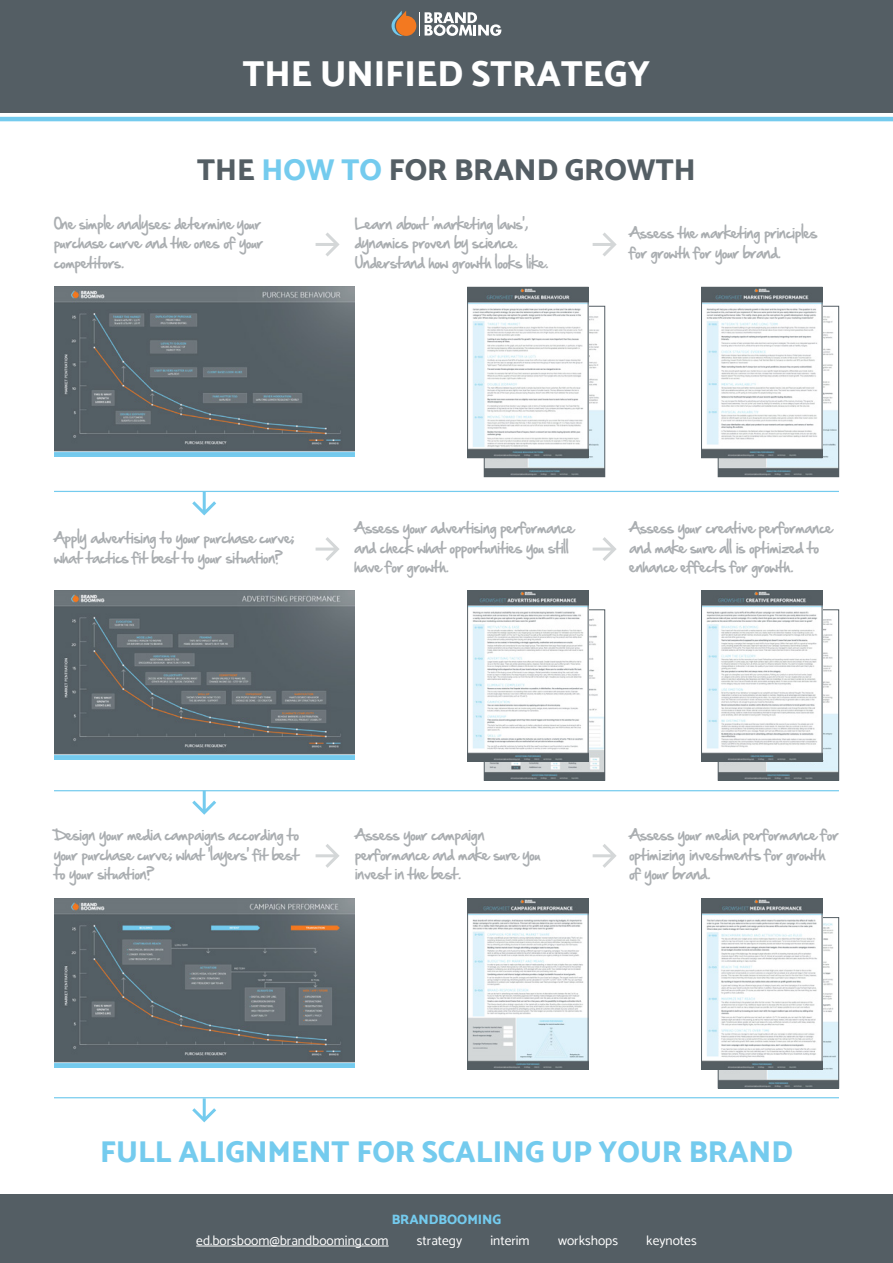
<style>
.page{position:relative;width:893px;height:1263px;background:#fff}
.page>*{position:absolute;margin:0;border:0;box-sizing:border-box;transform-origin:0 0}
.t1{font:800 36px "Catamaran";color:#fff}
.t2{font:800 30px "Catamaran";color:#74cbee}
.t3{font:800 30px "Catamaran";color:#545e64}
.t4{font:13.5px/19.5px "Hand Of Sean";color:#aaaeb1}
.t5{font:13.5px "Catamaran";color:#fff}
.t6{font:800 13.5px "Catamaran";color:#74cbee}
.s1{color:#74cbee}
</style>
<div class="page">
<img style="left:486px;top:308px;width:117px;height:167px">
<div style="left:484px;top:306px;width:121px;height:171px;border:1px solid #545e64"></div>
<img style="left:720px;top:308px;width:117px;height:167px">
<div style="left:718px;top:306px;width:121px;height:171px;border:1px solid #545e64"></div>
<img style="left:54px;top:287px;width:300px;height:169px">
<img style="left:469px;top:289px;width:117px;height:167px">
<div style="left:467px;top:287px;width:121px;height:171px;border:1px solid #545e64"></div>
<img style="left:703px;top:289px;width:117px;height:167px">
<div style="left:701px;top:287px;width:121px;height:171px;border:1px solid #545e64"></div>
<img style="left:486px;top:611px;width:117px;height:167px">
<div style="left:484px;top:609px;width:121px;height:171px;border:1px solid #545e64"></div>
<img style="left:720px;top:611px;width:117px;height:167px">
<div style="left:718px;top:609px;width:121px;height:171px;border:1px solid #545e64"></div>
<img style="left:54px;top:590px;width:300px;height:169px">
<img style="left:469px;top:592px;width:117px;height:167px">
<div style="left:467px;top:590px;width:121px;height:171px;border:1px solid #545e64"></div>
<img style="left:703px;top:592px;width:117px;height:167px">
<div style="left:701px;top:590px;width:121px;height:171px;border:1px solid #545e64"></div>
<img style="left:720px;top:919px;width:117px;height:167px">
<div style="left:718px;top:917px;width:121px;height:171px;border:1px solid #545e64"></div>
<img style="left:54px;top:898px;width:300px;height:169px">
<img style="left:469px;top:900px;width:117px;height:167px">
<div style="left:467px;top:898px;width:121px;height:171px;border:1px solid #545e64"></div>
<img style="left:703px;top:900px;width:117px;height:167px">
<div style="left:701px;top:898px;width:121px;height:171px;border:1px solid #545e64"></div>
<hr style="left:54px;top:491px;width:785px;height:1px;background:#74cbee">
<hr style="left:54px;top:790px;width:785px;height:1px;background:#74cbee">
<hr style="left:54px;top:1097px;width:785px;height:1px;background:#74cbee">
<div style="left:0;top:1195px;width:893px;height:68px;background:#545e64"></div>
<hr style="left:196px;top:1246px;width:193px;height:1px;background:#fff">
<div style="left:0;top:0;width:893px;height:113px;background:#545e64"></div>
<hr style="left:0;top:117px;width:893px;height:4px;background:#74cbee">
<svg style="left:392px;top:11px;width:109px;height:25px"></svg>
<svg style="left:192px;top:492px;width:24px;height:23px"></svg>
<svg style="left:192px;top:791px;width:24px;height:24px"></svg>
<svg style="left:316px;top:232px;width:24px;height:24px"></svg>
<svg style="left:316px;top:537px;width:23px;height:24px"></svg>
<svg style="left:316px;top:844px;width:24px;height:24px"></svg>
<svg style="left:593px;top:232px;width:24px;height:24px"></svg>
<svg style="left:593px;top:537px;width:24px;height:24px"></svg>
<svg style="left:593px;top:844px;width:24px;height:24px"></svg>
<svg style="left:192px;top:1098px;width:24px;height:24px"></svg>
<h1 class="t1" style="left:243px;top:53px;width:409px">THE UNIFIED STRATEGY</h1>
<h2 class="t3" style="left:197px;top:152px;width:500px">THE <span class="s1">HOW TO</span> FOR BRAND GROWTH</h2>
<p class="t4" style="left:54px;top:214px;width:211px">One simple analyses: determine your purchase curve and the ones of your competitors.</p>
<p class="t4" style="left:355px;top:214px;width:195px">Learn about ‘marketing laws’, dynamics proven by science.<br>Understand how growth looks like.</p>
<p class="t4" style="left:629px;top:223px;width:190px">Assess the marketing principles for growth for your brand.</p>
<p class="t4" style="left:54px;top:528px;width:242px">Apply advertising to your purchase curve; what tactics fit best to your situation?</p>
<p class="t4" style="left:354px;top:518px;width:221px">Assess your advertising performance and check what opportunities you still have for growth.</p>
<p class="t4" style="left:629px;top:518px;width:205px">Assess your creative performance and make sure all is optimized to enhance effects for growth.</p>
<p class="t4" style="left:54px;top:825px;width:247px;text-align:justify">Design your media campaigns according to your purchase curve; what ‘layers’ fit best to your situation?</p>
<p class="t4" style="left:355px;top:825px;width:187px">Assess your campaign performance and make sure you invest in the best.</p>
<p class="t4" style="left:629px;top:825px;width:211px">Assess your media performance for optimizing investments for growth of your brand.</p>
<h2 class="t2" style="left:100px;top:1134px;width:694px">FULL ALIGNMENT FOR SCALING UP YOUR BRAND</h2>
<p class="t6" style="left:392px;top:1211px;width:111px">BRANDBOOMING</p>
<p class="t5" style="left:196px;top:1232px;width:194px">ed.borsboom@brandbooming.com</p>
<p class="t5" style="left:417px;top:1232px;width:47px">strategy</p>
<p class="t5" style="left:491px;top:1232px;width:41px">interim</p>
<p class="t5" style="left:558px;top:1232px;width:61px">workshops</p>
<p class="t5" style="left:646px;top:1232px;width:52px">keynotes</p>
</div>
